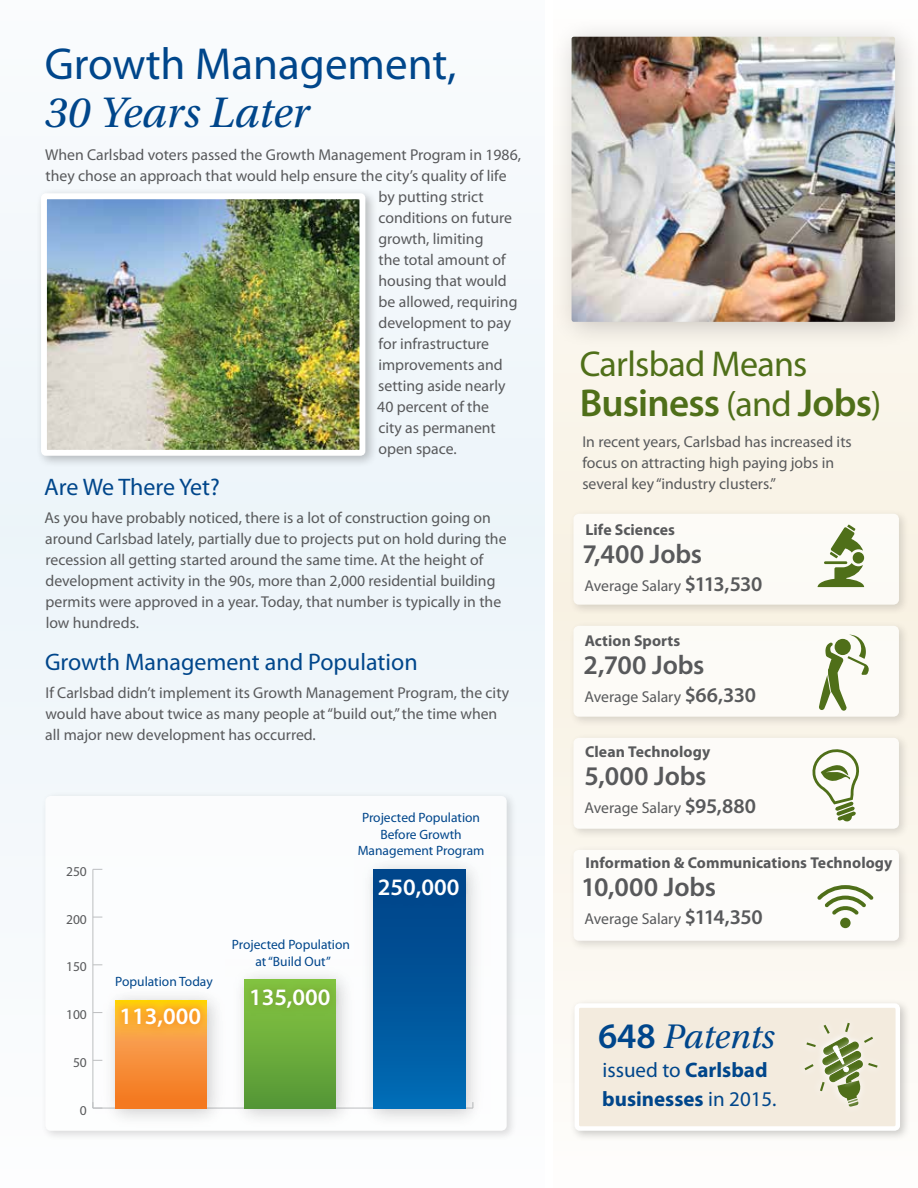
<style>
.page{position:relative;width:918px;height:1188px;background:#fff}
.page>*{position:absolute;margin:0;border:0;box-sizing:border-box;transform-origin:0 0}
.t1{font:45px "Myriad Pro";color:#00468b}
.t2{font:italic 45px "Utopia Std";color:#00468b}
.t3{font:600 39px "Myriad Pro";letter-spacing:-.02em;color:#4f6f19}
.t4{font:36px "Myriad Pro";letter-spacing:-.02em;color:#4f6f19}
.t5{font:italic 36px "Utopia Std";color:#00468b}
.t6{font:600 27px "Myriad Pro";letter-spacing:-.005em;color:#58595b}
.t7{font:24px "Myriad Pro";color:#00468b}
.t8{font:600 23.7px "Myriad Pro";color:#fff}
.t9{font:700 21px/29.2px "Myriad Pro";color:#00468b}
.t10{font:15.75px/21px "Myriad Pro";color:#58595b}
.t11{font:700 15.75px "Myriad Pro";letter-spacing:.005em;color:#58595b}
.t12{font:13.5px/16.8px "Myriad Pro";color:#00468b;text-align:center}
.t13{font:13.5px "Myriad Pro";color:#58595b}
.s1{font-weight:400;font-size:36px}
.s2{font-weight:600;font-size:21px}
.s3{font-family:"Myriad Pro";font-weight:600;font-style:normal}
.s4{font-weight:400}
</style>
<div class="page">
<div style="left:0;top:0;width:544px;height:1188px;background:#f2f7fb"></div>
<div style="left:554px;top:350px;width:363px;height:689px;background:#faf5ea"></div>
<div style="left:40px;top:791px;width:478px;height:351px;background:#000;opacity:.2"></div>
<div style="left:48px;top:798px;width:456px;height:331px;background:#fff;border-radius:3px"></div>
<div style="left:45px;top:796px;width:462px;height:335px;border:4px solid #fff;border-radius:3px"></div>
<div style="left:568px;top:508px;width:342px;height:108px;background:#000;opacity:.2"></div>
<div style="left:576px;top:516px;width:321px;height:86px;background:#fcfbf6;border-radius:3px"></div>
<div style="left:573px;top:514px;width:326px;height:91px;border:4px solid #fff;border-radius:3px"></div>
<div style="left:568px;top:620px;width:342px;height:108px;background:#000;opacity:.2"></div>
<div style="left:576px;top:628px;width:321px;height:86px;background:#fdfbf7;border-radius:3px"></div>
<div style="left:573px;top:626px;width:326px;height:91px;border:4px solid #fff;border-radius:3px"></div>
<div style="left:568px;top:732px;width:342px;height:108px;background:#000;opacity:.2"></div>
<div style="left:576px;top:740px;width:321px;height:86px;background:#fdfbf8;border-radius:3px"></div>
<div style="left:573px;top:738px;width:326px;height:91px;border:4px solid #fff;border-radius:3px"></div>
<div style="left:568px;top:845px;width:342px;height:107px;background:#000;opacity:.2"></div>
<div style="left:576px;top:852px;width:321px;height:86px;background:#fff;border-radius:3px"></div>
<div style="left:573px;top:850px;width:326px;height:91px;border:4px solid #fff;border-radius:3px"></div>
<div style="left:569px;top:998px;width:342px;height:144px;background:#000;opacity:.2"></div>
<div style="left:577px;top:1006px;width:321px;height:123px;background:#f3ebde;border-radius:3px"></div>
<div style="left:575px;top:1003px;width:325px;height:128px;border:4px solid #fff;border-radius:3px"></div>
<div style="left:35px;top:188px;width:343px;height:280px;background:#000;opacity:.25"></div>
<img style="left:48px;top:200px;width:310px;height:249px">
<div style="left:41px;top:193px;width:324px;height:263px;border:6px solid #fff;border-radius:2px"></div>
<hr style="left:92px;top:869px;width:1px;height:239px;background:#bcbec0">
<svg style="left:92px;top:1102px;width:4px;height:7px"></svg>
<img style="left:362px;top:867px;width:129px;height:266px">
<svg style="left:374px;top:869px;width:91px;height:239px;background:#00589e"></svg>
<img style="left:232px;top:975px;width:130px;height:158px">
<svg style="left:245px;top:979px;width:91px;height:129px;background:#67a83a"></svg>
<img style="left:96px;top:997px;width:136px;height:136px">
<svg style="left:115px;top:1036px;width:92px;height:72px;background:#f68a34"></svg>
<div style="left:551px;top:16px;width:367px;height:334px;background:#000;opacity:.2"></div>
<img style="left:572px;top:37px;width:323px;height:285px">
<svg style="left:113px;top:999px;width:97px;height:37px;background:#f9b338"></svg>
<div style="left:242px;top:980px;width:97px;height:37px;background:#7bb83c"></div>
<div style="left:370px;top:870px;width:98px;height:37px;background:#00468b"></div>
<svg style="left:818px;top:525px;width:46px;height:62px"></svg>
<svg style="left:819px;top:635px;width:50px;height:76px"></svg>
<div style="left:802px;top:739px;width:67px;height:93px;background:#fff;opacity:.75"></div>
<svg style="left:810px;top:747px;width:50px;height:75px"></svg>
<svg style="left:817px;top:885px;width:56px;height:30px"></svg>
<div style="left:840px;top:918px;width:11px;height:10px;background:#4f6f19;border-radius:50%"></div>
<svg style="left:804px;top:1023px;width:74px;height:84px"></svg>
<h1 class="t1" style="left:45px;top:36px;width:413px">Growth Management,</h1>
<h1 class="t2" style="left:45px;top:88px;width:266px">30 Years Later</h1>
<p class="t10" style="left:45px;top:144px;width:477px">When Carlsbad voters passed the Growth Management Program in 1986,</p>
<p class="t10" style="left:46px;top:165px;width:463px">they chose an approach that would help ensure the city’s quality of life</p>
<p class="t10" style="left:379px;top:186px;width:107px">by putting strict</p>
<p class="t10" style="left:378px;top:207px;width:135px">conditions on future</p>
<p class="t10" style="left:378px;top:228px;width:107px">growth, limiting</p>
<p class="t10" style="left:379px;top:249px;width:129px">the total amount of</p>
<p class="t10" style="left:379px;top:270px;width:130px">housing that would</p>
<p class="t10" style="left:379px;top:291px;width:140px">be allowed, requiring</p>
<p class="t10" style="left:378px;top:312px;width:134px">development to pay</p>
<p class="t10" style="left:379px;top:333px;width:112px">for infrastructure</p>
<p class="t10" style="left:378px;top:354px;width:126px">improvements and</p>
<p class="t10" style="left:378px;top:375px;width:129px">setting aside nearly</p>
<p class="t10" style="left:377px;top:396px;width:113px">40 percent of the</p>
<p class="t10" style="left:378px;top:417px;width:119px">city as permanent</p>
<p class="t10" style="left:378px;top:438px;width:80px">open space.</p>
<h3 class="t7" style="left:44px;top:472px;width:177px">Are We There Yet?</h3>
<p class="t10" style="left:44px;top:507px;width:464px">As you have probably noticed, there is a lot of construction going on around Carlsbad lately, partially due to projects put on hold during the recession all getting started around the same time. At the height of development activity in the 90s, more than 2,000 residential building permits were approved in a year. Today, that number is typically in the low hundreds.</p>
<h3 class="t7" style="left:45px;top:647px;width:374px">Growth Management and Population</h3>
<p class="t10" style="left:45px;top:682px;width:465px">If Carlsbad didn’t implement its Growth Management Program, the city would have about twice as many people at “build out,” the time when all major new development has occurred.</p>
<p class="t13" style="left:66px;top:863px;width:22px">250</p>
<p class="t13" style="left:66px;top:911px;width:22px">200</p>
<p class="t13" style="left:66px;top:959px;width:22px">150</p>
<p class="t13" style="left:66px;top:1006px;width:22px">100</p>
<p class="t13" style="left:73px;top:1054px;width:15px">50</p>
<p class="t13" style="left:80px;top:1102px;width:8px">0</p>
<p class="t12" style="left:115px;top:972px;width:99px">Population Today</p>
<h3 class="t8" style="left:119px;top:1001px;width:83px">113,000</h3>
<p class="t12" style="left:358px;top:809px;width:128px">Projected Population<br>Before Growth<br>Management Program</p>
<h3 class="t8" style="left:378px;top:872px;width:83px">250,000</h3>
<p class="t12" style="left:232px;top:936px;width:120px">Projected Population at “Build Out”</p>
<h3 class="t8" style="left:249px;top:982px;width:83px">135,000</h3>
<h3 class="t4" style="left:580px;top:342px;width:229px">Carlsbad Means</h3>
<h2 class="t3" style="left:580px;top:378px;width:303px">Business <span class="s1">(and</span> Jobs<span class="s1">)</span></h2>
<p class="t10" style="left:582px;top:431px;width:271px">In recent years, Carlsbad has increased its focus on attracting high paying jobs in several key “industry clusters.”</p>
<p class="t11" style="left:585px;top:520px;width:91px">Life Sciences</p>
<h3 class="t6" style="left:583px;top:537px;width:121px">7,400 Jobs</h3>
<p class="t10" style="left:585px;top:575px;width:179px">Average Salary <span class="s2">$113,530</span></p>
<p class="t11" style="left:585px;top:631px;width:97px">Action Sports</p>
<h3 class="t6" style="left:583px;top:648px;width:123px">2,700 Jobs</h3>
<p class="t10" style="left:585px;top:686px;width:173px">Average Salary <span class="s2">$66,330</span></p>
<p class="t11" style="left:585px;top:742px;width:127px">Clean Technology</p>
<h3 class="t6" style="left:585px;top:759px;width:123px">5,000 Jobs</h3>
<p class="t10" style="left:585px;top:797px;width:173px">Average Salary <span class="s2">$95,880</span></p>
<p class="t11" style="left:586px;top:853px;width:308px">Information &amp; Communications Technology</p>
<h3 class="t6" style="left:581px;top:870px;width:137px">10,000 Jobs</h3>
<p class="t10" style="left:585px;top:908px;width:180px">Average Salary <span class="s2">$114,350</span></p>
<h3 class="t5" style="left:598px;top:1016px;width:178px"><span class="s3">648</span> Patents</h3>
<h3 class="t9" style="left:602px;top:1054px;width:176px"><span class="s4">issued to</span> Carlsbad businesses <span class="s4">in 2015.</span></h3>
</div>
